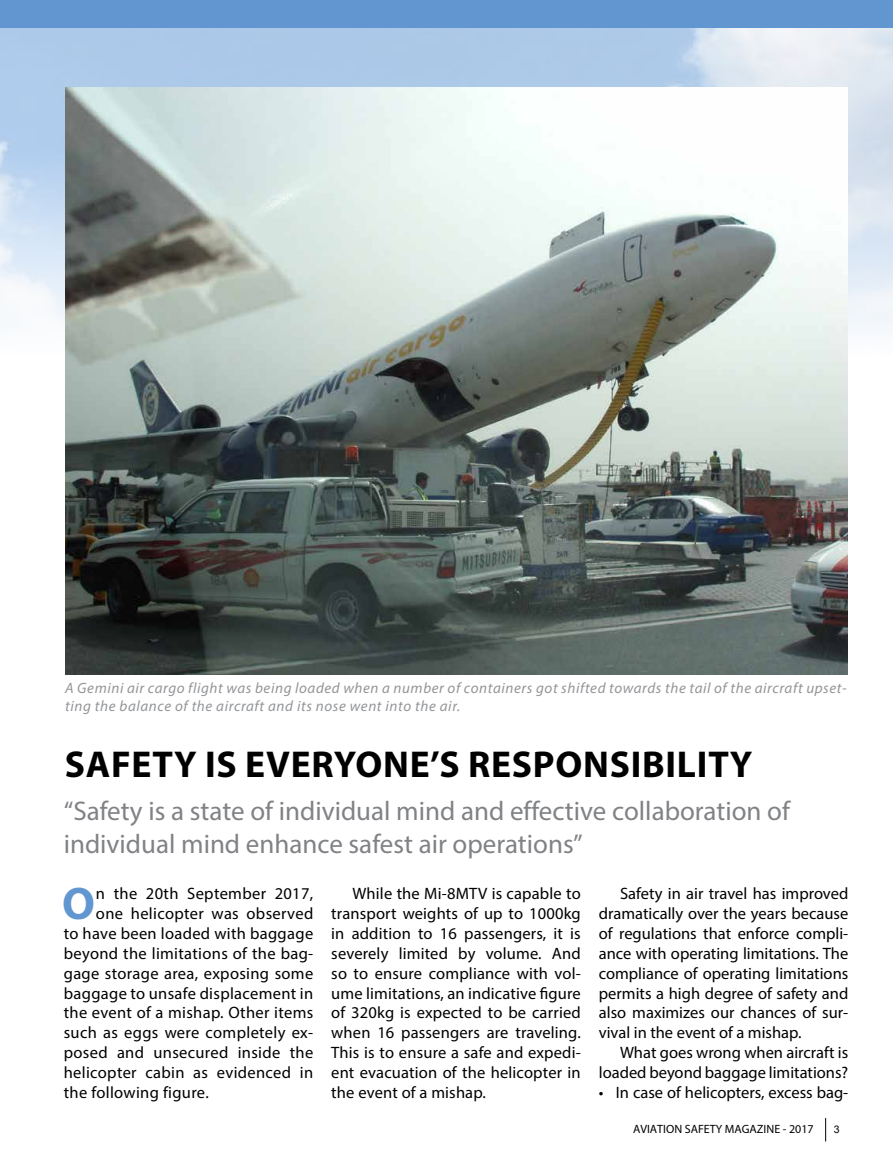
<style>
.page{position:relative;width:893px;height:1170px;background:#fff}
.page>*{position:absolute;margin:0;border:0;box-sizing:border-box;transform-origin:0 0}
.t1{font:700 45.9px "Myriad Pro";color:#6196d0}
.t2{font:700 37.5px "Myriad Pro";letter-spacing:.02em;color:#000}
.t3{font:27px/32.4px "Myriad Pro";color:#808285}
.t4{font:16.5px/19.8px "Myriad Pro";letter-spacing:.02em;color:#000;text-align:justify}
.t5{font:16.5px/19.8px "Myriad Pro";color:#000;text-align:right}
.t6{font:italic 15px/18px "Myriad Pro";letter-spacing:.04em;color:#939598}
.t7{font:12px "Myriad Pro";color:#000}
.t8{font:10.5px "Arial";color:#000}
</style>
<div class="page">
<svg style="left:825px;top:1118px;width:1px;height:23px"></svg>
<div style="left:0;top:0;width:893px;height:28px;background:#6196d0"></div>
<img style="left:65px;top:87px;width:782px;height:587px">
<p class="t6" style="left:65px;top:678px;width:783px">A Gemini air cargo flight was being loaded when a number of containers got shifted towards the tail of the aircraft upset&shy;ting the balance of the aircraft and its nose went into the air.</p>
<h2 class="t2" style="left:65px;top:739px;width:689px">SAFETY IS EVERYONE’S RESPONSIBILITY</h2>
<h3 class="t3" style="left:64px;top:794px;width:728px">“Safety is a state of individual mind and effective collaboration of individual mind enhance safest air operations”</h3>
<h1 class="t1" style="left:62px;top:873px;width:34px">O</h1>
<p class="t4" style="left:96px;top:883px;width:219px">n the 20th September 2017,</p>
<p class="t4" style="left:96px;top:903px;width:219px">one helicopter was observed</p>
<p class="t4" style="left:64px;top:923px;width:251px">to have been loaded with baggage</p>
<p class="t4" style="left:64px;top:943px;width:251px">beyond the limitations of the bag-</p>
<p class="t4" style="left:64px;top:962px;width:251px">gage storage area, exposing some</p>
<p class="t4" style="left:64px;top:982px;width:251px">baggage to unsafe displacement in</p>
<p class="t4" style="left:64px;top:1002px;width:251px">the event of a mishap. Other items</p>
<p class="t4" style="left:64px;top:1022px;width:251px">such as eggs were completely ex-</p>
<p class="t4" style="left:64px;top:1042px;width:251px">posed and unsecured inside the</p>
<p class="t4" style="left:64px;top:1061px;width:251px">helicopter cabin as evidenced in</p>
<p class="t4" style="left:64px;top:1081px;width:146px">the following figure.</p>
<p class="t4" style="left:331px;top:883px;width:251px;text-indent:21px">While the Mi-8MTV is capable to transport weights of up to 1000kg in addition to 16 passengers, it is severely limited by volume. And so to ensure compliance with vol&shy;ume limitations, an indicative figure of 320kg is expected to be carried when 16 passengers are traveling.<br>This is to ensure a safe and expedi&shy;ent evacuation of the helicopter in the event of a mishap.</p>
<p class="t4" style="left:599px;top:883px;width:251px;text-indent:21px">Safety in air travel has improved dramatically over the years because of regulations that enforce compli&shy;ance with operating limitations. The compliance of operating limitations permits a high degree of safety and also maximizes our chances of sur&shy;vival in the event of a mishap.</p>
<p class="t5" style="left:599px;top:1042px;width:251px">What goes wrong when aircraft is loaded beyond baggage limitations?</p>
<p class="t5" style="left:599px;top:1081px;width:251px">• In case of helicopters, excess bag-</p>
<p class="t7" style="left:633px;top:1121px;width:182px">AVIATION SAFETY MAGAZINE - 2017</p>
<p class="t8" style="left:834px;top:1122px;width:7px">3</p>
</div>
